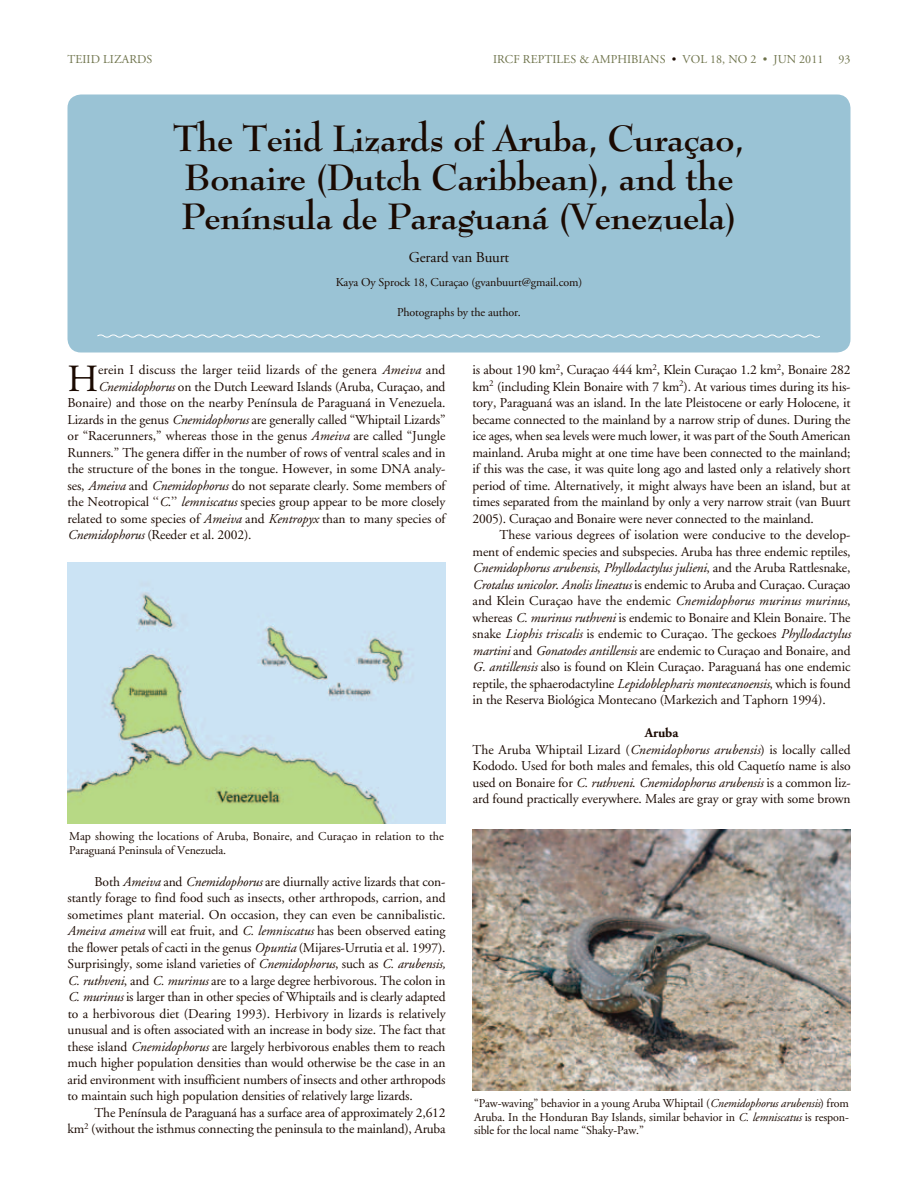
<style>
.page{position:relative;width:918px;height:1188px;background:#fff}
.page>*{position:absolute;margin:0;border:0;box-sizing:border-box;transform-origin:0 0}
.t1{font:38.4px "Adobe Garamond";color:#1b0a02}
.t2{font:700 36px/39px "Bernhard Modern BT";letter-spacing:-.015em;color:#1b0a02}
.t3{font:15px "Adobe Garamond";letter-spacing:-.01em;color:#1b0a02}
.t4{font:13.5px/16.5px "Adobe Garamond";letter-spacing:-.01em;color:#1b0a02;text-align:justify}
.t5{font:13.5px "Adobe Garamond";letter-spacing:.01em;color:#1b0a02}
.t6{font:12px/13.5px "Adobe Garamond";letter-spacing:-.01em;color:#1b0a02}
.t7{font:12px "Adobe Garamond";letter-spacing:.005em;color:#6e734b}
.s1{color:#1b0a02}
.s2{font-style:italic}
.s3{font-weight:700}
</style>
<div class="page">
<div style="left:68px;top:94px;width:782px;height:258px;background:#9ac3d5;border-radius:14px"></div>
<svg style="left:97px;top:335px;width:723px;height:3px"></svg>
<img style="left:68px;top:563px;width:378px;height:261px">
<img style="left:472px;top:830px;width:378px;height:261px">
<p class="t7" style="left:68px;top:53px;width:23px">TeiidLizard</p>
<p class="t7" style="left:147px;top:53px;width:7px">s</p>
<p class="t7" style="left:493px;top:53px;width:332px">IRCF Reptiles &amp; Amphibians <span class="s1">•</span> Vol 18, No 2 • JUN 2011</p>
<p class="t7" style="left:838px;top:53px;width:14px">93</p>
<h2 class="t2" style="left:173px;top:118px;width:573px">The Teiid Lizards of Aruba, Curaçao,<br>Bonaire (Dutch Caribbean), and the<br>Península de Paraguaná (Venezuela)</h2>
<p class="t3" style="left:409px;top:249px;width:102px">Gerard van B uurt</p>
<p class="t6" style="left:336px;top:275px;width:248px">Kaya Oy Sprock 18, Curaçao (gvanbuurt@gmail.com)</p>
<p class="t6" style="left:397px;top:305px;width:125px">Photographs by the author.</p>
<h1 class="t1" style="left:68px;top:358px;width:30px">H</h1>
<p class="t5" style="left:98px;top:363px;width:349px">erein I discuss the larger teiid lizards of the genera <span class="s2">Ameiva</span> and</p>
<p class="t4" style="left:98px;top:379px;width:349px"><span class="s2">Cnemidophorus</span> on the Dutch Leeward Islands (Aruba, Curaçao, and</p>
<p class="t4" style="left:68px;top:395px;width:379px">Bonaire) and those on the nearby Península de Paraguaná in Venezuela.</p>
<p class="t4" style="left:68px;top:412px;width:380px">Lizards in the genus <span class="s2">Cnemidophorus</span> are generally called “Whiptail Lizards”</p>
<p class="t4" style="left:68px;top:428px;width:379px">or “Racerunners,” whereas those in the genus <span class="s2">Ameiva</span> are called “Jungle</p>
<p class="t4" style="left:68px;top:445px;width:380px">Runners.” The genera differ in the number of rows of ventral scales and in</p>
<p class="t4" style="left:68px;top:461px;width:379px">the structure of the bones in the tongue. However, in some DNA analy-</p>
<p class="t4" style="left:68px;top:478px;width:379px">ses, <span class="s2">Ameiva</span> and <span class="s2">Cnemidophorus</span> do not separate clearly. S ome members of</p>
<p class="t4" style="left:68px;top:494px;width:379px">the Neotropical ‘‘<span class="s2">C</span>.’’ <span class="s2">lemniscatus</span> species group appear to be more closely</p>
<p class="t4" style="left:68px;top:511px;width:380px">related to some species of <span class="s2">Ameiva</span> and <span class="s2">Kentropyx</span> than to many species of</p>
<p class="t4" style="left:68px;top:527px;width:186px"><span class="s2">Cnemidophorus</span> (Reeder et al. 2002).</p>
<p class="t6" style="left:69px;top:830px;width:377px">Map showing the locations of Aruba, B onaire, and Curaçao in relation to the<br>Paraguaná Peninsula of Venezuela.</p>
<p class="t4" style="left:68px;top:874px;width:380px;text-indent:27px">Both <span class="s2">Ameiva</span> and <span class="s2">Cnemidophorus</span> are diurnally active lizards that con&shy;stantly forage to find food such as insects, other arthropods, carrion, and sometimes plant material. On occasion, they can even be cannibalistic.<br><span class="s2">Ameiva ameiva</span> will eat fruit, and <span class="s2">C. lemniscatus</span> has been observed eating the flower petals of cacti in the genus <span class="s2">Opuntia</span> (Mijares-Urrutia et al. 1997).<br>Surprisingly, some island varieties of <span class="s2">Cnemidophorus</span>, such as <span class="s2">C. arubensis, C. ruthveni</span>, and <span class="s2">C. murinus</span> are to a large degree herbivorous. The colon in <span class="s2">C. murinus</span> is larger than in other species of Whiptails and is clearly adapted to a herbivorous diet (Dearing 1993). Herbivory in lizards is relatively unusual and is often associated with an increase in body size. The fact that these island <span class="s2">Cnemidophorus</span> are largely herbivorous enables them to reach much higher population densities than would otherwise be the case in an arid environment with insufficient numbers of insects and other arthropods to maintain such high population densities of relatively large lizards.</p>
<p class="t4" style="left:68px;top:1105px;width:380px;text-align:right">The Península de Paraguaná has a surface area of approximately 2,612<br>km<sup>2</sup> (without the isthmus connecting the peninsula to the mainland), Aruba</p>
<p class="t4" style="left:472px;top:362px;width:380px">is about 190 km<sup>2</sup>, Curaçao 444 km<sup>2</sup>, Klein Curaçao 1.2 km<sup>2</sup>, Bonaire 282 km<sup>2</sup> (including Klein B onaire with 7 km<sup>2</sup>). At various times during its his&shy;tory, Paraguaná was an island. In the late Pleistocene or early Holocene, it became connected to the mainland by a narrow strip of dunes. During the ice ages, when sea levels were much lower, it was part of the S outh American mainland. Aruba might at one time have been connected to the mainland; if this was the case, it was quite long ago and lasted only a relatively short period of time. Alternatively, it might always have been an island, but at times separated from the mainland by only a very narrow strait (van B uurt 2005). Curaçao and B onaire were never connected to the mainland.</p>
<p class="t4" style="left:473px;top:527px;width:380px;text-indent:27px">These various degrees of isolation were conducive to the develop&shy;ment of endemic species and subspecies. Aruba has three endemic reptiles, <span class="s2">Cnemidophorus arubensis</span>, <span class="s2">Phyllodactylus julieni</span>, and the Aruba Rattlesnake, <span class="s2">Crotalus unicolor</span>. <span class="s2">Anolis lineatus</span> is endemic to Aruba and Curaçao. Curaçao and Klein Curaçao have the endemic <span class="s2">Cnemidophorus murinus murinus</span>, whereas <span class="s2">C. murinus ruthveni</span> is endemic to B onaire and Klein B onaire. The snake <span class="s2">Liophis triscalis</span> is endemic to Curaçao. The geckoes <span class="s2">Phyllodactylus martini</span> and <span class="s2">Gonatodes antillensis</span> are endemic to Curaçao and B onaire, and <span class="s2">G. antillensis</span> also is found on Klein Curaçao. Paraguaná has one endemic reptile, the sphaerodactyline <span class="s2">Lepidoblepharis montecanoensis</span>, which is found in the Reserva Biológica Montecano (Markezich and Taphorn 1994).</p>
<p class="t4" style="left:473px;top:725px;width:380px;text-align:center"><span class="s3">Aruba<br></span>The Aruba Whiptail Lizard (<span class="s2">Cnemidophorus arubensis</span>) is locally called Kododo. Used for both males and females, this old Caquetío name is also used on B onaire for <span class="s2">C. ruthveni</span>. <span class="s2">Cnemidophorus arubensis</span> is a common liz&shy;ard found practically everywhere. M ales are gray or gray with some brown</p>
<p class="t6" style="left:474px;top:1097px;width:377px;text-align:justify">“Paw-waving” behavior in a young Aruba Whiptail (<span class="s2">Cnemidophorus arubensis</span>) from Aruba. In the Honduran B ay Islands, similar behavior in <span class="s2">C. lemniscatus</span> is respon&shy;sible for the local name “Shaky-Paw.”</p>
</div>
